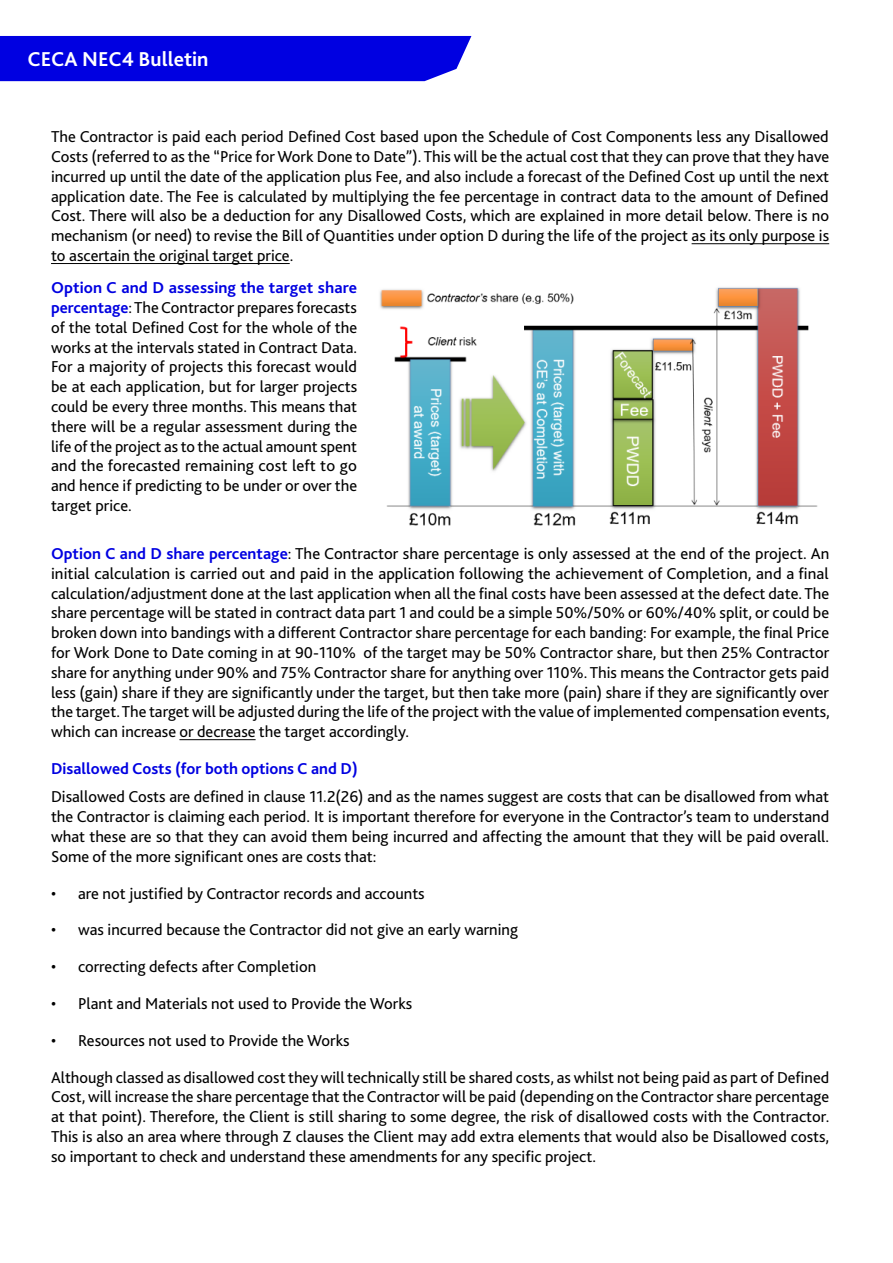
<style>
.page{position:relative;width:893px;height:1263px;background:#fff}
.page>*{position:absolute;margin:0;border:0;box-sizing:border-box;transform-origin:0 0}
.t1{font:700 21px "Bliss 2";color:#fff}
.t2{font:16.5px/19.8px "Bliss 2";color:#000;text-align:justify}
.t3{font:700 16.5px "Bliss 2";color:#0000e1}
.s1{font-weight:700;color:#0000e1}
</style>
<div class="page">
<div style="left:0;top:36px;width:471px;height:45px;background:#0000e1"></div>
<hr style="left:692px;top:243px;width:137px;height:1px;background:#000">
<hr style="left:51px;top:263px;width:239px;height:1px;background:#000">
<img style="left:380px;top:287px;width:438px;height:239px">
<hr style="left:179px;top:739px;width:77px;height:1px;background:#000">
<p class="t1" style="left:28px;top:46px;width:182px">CECA NEC4 Bulletin</p>
<p class="t2" style="left:51px;top:127px;width:780px">The Contractor is paid each period Defined Cost based upon the Schedule of Cost Components less any Disallowed Costs (referred to as the “Price for Work Done to Date”). This will be the actual cost that they can prove that they have incurred up until the date of the application plus Fee, and also include a forecast of the Defined Cost up until the next application date. The Fee is calculated by multiplying the fee percentage in contract data to the amount of Defined Cost. There will also be a deduction for any Disallowed Costs, which are explained in more detail below. There is no mechanism (or need) to revise the Bill of Quantities under option D during the life of the project as its only purpose is to ascertain the original target price.</p>
<p class="t2" style="left:51px;top:278px;width:308px"><span class="s1">Option C and D assessing the target share percentage</span>: The Contractor prepares forecasts of the total Defined Cost for the whole of the works at the intervals stated in Contract Data.<br>For a majority of projects this forecast would be at each application, but for larger projects could be every three months. This means that there will be a regular assessment during the life of the project as to the actual amount spent and the forecasted remaining cost left to go and hence if predicting to be under or over the target price.</p>
<p class="t2" style="left:51px;top:544px;width:780px"><span class="s1">Option C and D share percentage</span>: The Contractor share percentage is only assessed at the end of the project. An initial calculation is carried out and paid in the application following the achievement of Completion, and a final calculation/adjustment done at the last application when all the final costs have been assessed at the defect date. The share percentage will be stated in contract data part 1 and could be a simple 50%/50% or 60%/40% split, or could be broken down into bandings with a different Contractor share percentage for each banding: For example, the final Price for Work Done to Date coming in at 90-110% of the target may be 50% Contractor share, but then 25% Contractor share for anything under 90% and 75% Contractor share for anything over 110%. This means the Contractor gets paid less (gain) share if they are significantly under the target, but then take more (pain) share if they are significantly over the target. The target will be adjusted during the life of the project with the value of implemented compensation events, which can increase or decrease the target accordingly.</p>
<p class="t3" style="left:51px;top:758px;width:308px">Disallowed Costs (for both options C and D)</p>
<p class="t2" style="left:51px;top:787px;width:780px">Disallowed Costs are defined in clause 11.2(26) and as the names suggest are costs that can be disallowed from what the Contractor is claiming each period. It is important therefore for everyone in the Contractor’s team to understand what these are so that they can avoid them being incurred and affecting the amount that they will be paid overall.<br>Some of the more significant ones are costs that:</p>
<p class="t2" style="left:51px;top:883px;width:375px">• are not justified by Contractor records and accounts</p>
<p class="t2" style="left:51px;top:920px;width:469px">• was incurred because the Contractor did not give an early warning</p>
<p class="t2" style="left:51px;top:957px;width:267px">• correcting defects after Completion</p>
<p class="t2" style="left:51px;top:993px;width:363px">• Plant and Materials not used to Provide the Works</p>
<p class="t2" style="left:51px;top:1030px;width:300px">• Resources not used to Provide the Works</p>
<p class="t2" style="left:51px;top:1067px;width:780px">Although classed as disallowed cost they will technically still be shared costs, as whilst not being paid as part of Defined Cost, will increase the share percentage that the Contractor will be paid (depending on the Contractor share percentage at that point). Therefore, the Client is still sharing to some degree, the risk of disallowed costs with the Contractor.<br>This is also an area where through Z clauses the Client may add extra elements that would also be Disallowed costs, so important to check and understand these amendments for any specific project.</p>
</div>
